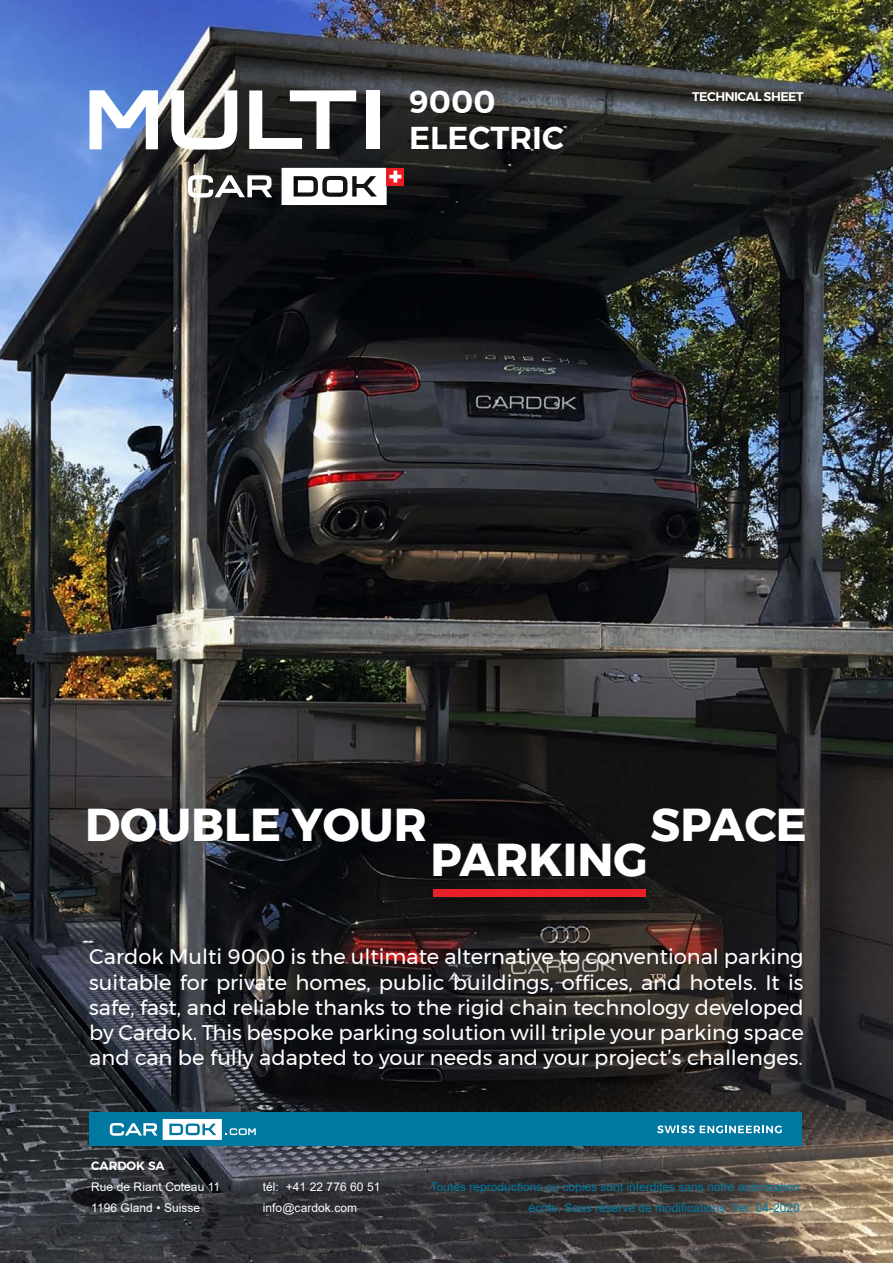
<style>
.page{position:relative;width:893px;height:1263px;background:#fff}
.page>*{position:absolute;margin:0;border:0;box-sizing:border-box;transform-origin:0 0}
.t1{font:700 46.05px "Montserrat";color:#fff}
.t2{font:600 31.5px/36px "Montserrat";color:#fff}
.t3{font:21px/25.2px "Montserrat";color:#fff;text-align:justify}
.t4{font:600 12.6px "Montserrat";letter-spacing:-.04em;color:#fff}
.t5{font:12px/21px "Arial";color:#0078a1;text-align:right}
.t6{font:12px/20.2px "Arial";letter-spacing:.005em;color:#fff}
.t7{font:600 12px "Montserrat";letter-spacing:.005em;color:#fff}
</style>
<div class="page">
<img style="left:0;top:0;width:893px;height:1263px">
<div style="left:89px;top:1113px;width:713px;height:33px;background:#0078a1"></div>
<svg style="left:110px;top:1123px;width:47px;height:13px"></svg>
<svg style="left:163px;top:1119px;width:93px;height:21px"></svg>
<svg style="left:657px;top:1125px;width:125px;height:8px"></svg>
<svg style="left:188px;top:175px;width:84px;height:23px"></svg>
<svg style="left:401px;top:168px;width:3px;height:17px"></svg>
<svg style="left:282px;top:168px;width:119px;height:37px"></svg>
<div style="left:433px;top:889px;width:213px;height:7px;background:#e82129"></div>
<svg style="left:89px;top:90px;width:69px;height:59px"></svg>
<svg style="left:171px;top:90px;width:66px;height:60px"></svg>
<div style="left:366px;top:91px;width:13px;height:58px;background:#fff"></div>
<svg style="left:249px;top:90px;width:107px;height:59px"></svg>
<h2 class="t2" style="left:409px;top:84px;width:88px">9000<br>ELECTR</h2>
<h2 class="t2" style="left:532px;top:120px;width:32px">IC</h2>
<p class="t4" style="left:692px;top:86px;width:113px">TECHNICAL SHEET</p>
<h1 class="t1" style="left:85px;top:787px;width:343px">DOUBLE YOUR</h1>
<h1 class="t1" style="left:651px;top:787px;width:158px">SPACE</h1>
<h1 class="t1" style="left:431px;top:822px;width:219px">PARKING</h1>
<p class="t3" style="left:89px;top:944px;width:716px">Cardok Multi 9000 is the ultimate alternative to conventional parking suitable for private homes, public buildings, offices, and hotels. It is safe, fast, and reliable thanks to the rigid chain technology developed by Cardok. This bespoke parking solution will triple your parking space and can be fully adapted to your needs and your project’s challenges.</p>
<p class="t7" style="left:91px;top:1156px;width:75px">CARDOK SA</p>
<p class="t6" style="left:91px;top:1177px;width:131px">Rue de Riant Coteau 11<br>1196 Gland • Suisse</p>
<p class="t6" style="left:263px;top:1176px;width:119px;line-height:21px">tél: +41 22 776 60 51 info@cardok.com</p>
<p class="t5" style="left:431px;top:1176px;width:370px">Toutes reproductions ou copies sont interdites sans notre autorisation écrite. Sous réserve de modifications. Ver. 04-2020</p>
</div>
